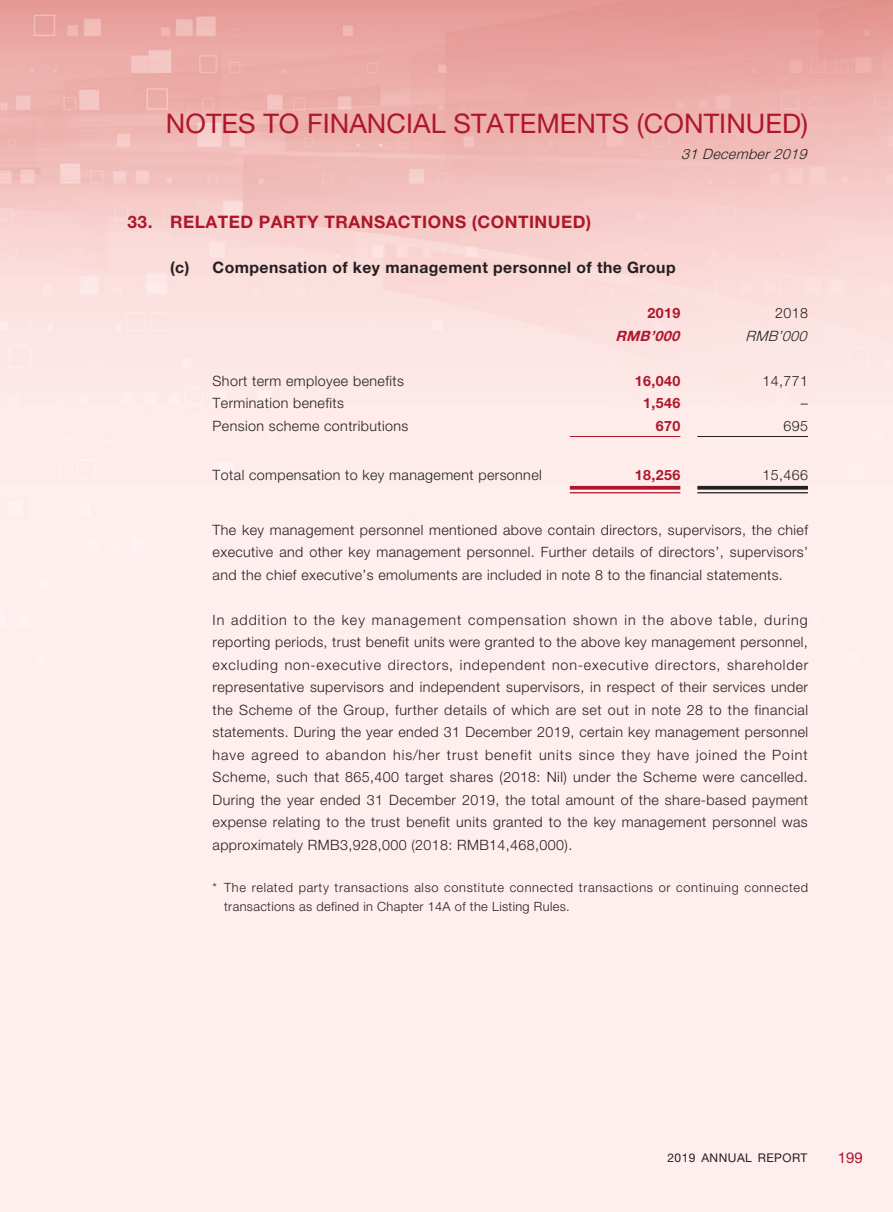
<style>
.page{position:relative;width:893px;height:1212px;background:#fff}
.page>*{position:absolute;margin:0;border:0;box-sizing:border-box;transform-origin:0 0}
.t1{font:27px "Helvetica Neue LT Std";letter-spacing:.005em;color:#ae172b}
.t2{font:700 17.25px "Helvetica Neue LT Std";letter-spacing:.03em;color:#ae172b}
.t3{font:700 15.75px "Helvetica Neue LT Std";letter-spacing:.03em;color:#231f20}
.t4{font:15px "Helvetica Neue LT Std";color:#ae172b}
.t5{font:300 14.25px/22.5px "Helvetica Neue LT Std";letter-spacing:.03em;color:#231f20;text-align:justify}
.t6{font:700 14.25px "Helvetica Neue LT Std";letter-spacing:.03em;color:#ae172b}
.t7{font:italic 300 14.25px "Helvetica Neue LT Std";color:#231f20}
.t8{font:italic 700 14.25px "Helvetica Neue LT Std";color:#ae172b}
.t9{font:300 12.75px/19.5px "Helvetica Neue LT Std";letter-spacing:.05em;color:#231f20}
.t10{font:12px "Helvetica Neue LT Std";letter-spacing:.04em;color:#231f20}
</style>
<div class="page">
<hr style="left:570px;top:436px;width:110px;height:1px;background:#ae172b">
<hr style="left:697px;top:436px;width:111px;height:1px;background:#231f20">
<svg style="left:570px;top:486px;width:110px;height:4px"></svg>
<hr style="left:570px;top:492px;width:110px;height:1px;background:#ae172b">
<svg style="left:697px;top:486px;width:111px;height:4px"></svg>
<hr style="left:697px;top:492px;width:111px;height:1px;background:#231f20">
<h1 class="t1" style="left:166px;top:107px;width:644px">NOTES TO FINANCIAL STATEMENTS (CONTINUED)</h1>
<p class="t7" style="left:681px;top:145px;width:131px">31 December2019</p>
<p class="t2" style="left:128px;top:211px;width:465px">33. RELATED PARTY TRANSACTIONS (CONTINUED)</p>
<p class="t3" style="left:170px;top:258px;width:507px">(c) Compensation of key management personnel of the Group</p>
<p class="t6" style="left:647px;top:304px;width:34px">2019</p>
<p class="t5" style="left:775px;top:301px;width:34px">2018</p>
<p class="t8" style="left:616px;top:327px;width:69px">RMB’000</p>
<p class="t7" style="left:745px;top:327px;width:67px">RMB’000</p>
<p class="t5" style="left:213px;top:369px;width:193px">Short term employee benefits</p>
<p class="t6" style="left:635px;top:372px;width:47px">16,040</p>
<p class="t5" style="left:762px;top:369px;width:47px">14,771</p>
<p class="t5" style="left:213px;top:391px;width:133px">Termination benefits</p>
<p class="t6" style="left:643px;top:394px;width:39px">1,546</p>
<p class="t5" style="left:801px;top:391px;width:9px">–</p>
<p class="t5" style="left:213px;top:414px;width:197px">Pension scheme contributions</p>
<p class="t6" style="left:656px;top:417px;width:26px">670</p>
<p class="t5" style="left:783px;top:414px;width:26px">695</p>
<p class="t5" style="left:213px;top:463px;width:331px">Total compensation to key management personnel</p>
<p class="t6" style="left:635px;top:466px;width:47px">18,256</p>
<p class="t5" style="left:762px;top:463px;width:47px">15,466</p>
<p class="t5" style="left:213px;top:518px;width:597px">The key management personnel mentioned above contain directors, supervisors, the chief executive and other key management personnel. Further details of directors’, supervisors’ and the chief executive’s emoluments are included in note 8 to the financial statements.</p>
<p class="t5" style="left:213px;top:608px;width:597px">In addition to the key management compensation shown in the above table, during reporting periods, trust benefit units were granted to the above key management personnel, excluding non-executive directors, independent non-executive directors, shareholder representative supervisors and independent supervisors, in respect of their services under the Scheme of the Group, further details of which are set out in note 28 to the financial statements. During the year ended 31 December 2019, certain key management personnel have agreed to abandon his/her trust benefit units since they have joined the Point Scheme, such that 865,400 target shares (2018: Nil) under the Scheme were cancelled.<br>During the year ended 31 December 2019, the total amount of the share-based payment expense relating to the trust benefit units granted to the key management personnel was approximately RMB3,928,000 (2018: RMB14,468,000).</p>
<p class="t9" style="left:224px;top:877px;width:585px;text-indent:-12px">* The related party transactions also constitute connected transactions or continuing connected transactions as defined in Chapter 14A of the Listing Rules.</p>
<p class="t10" style="left:667px;top:1150px;width:141px">2019 ANNUAL REPORT</p>
<p class="t4" style="left:838px;top:1149px;width:27px">199</p>
</div>
